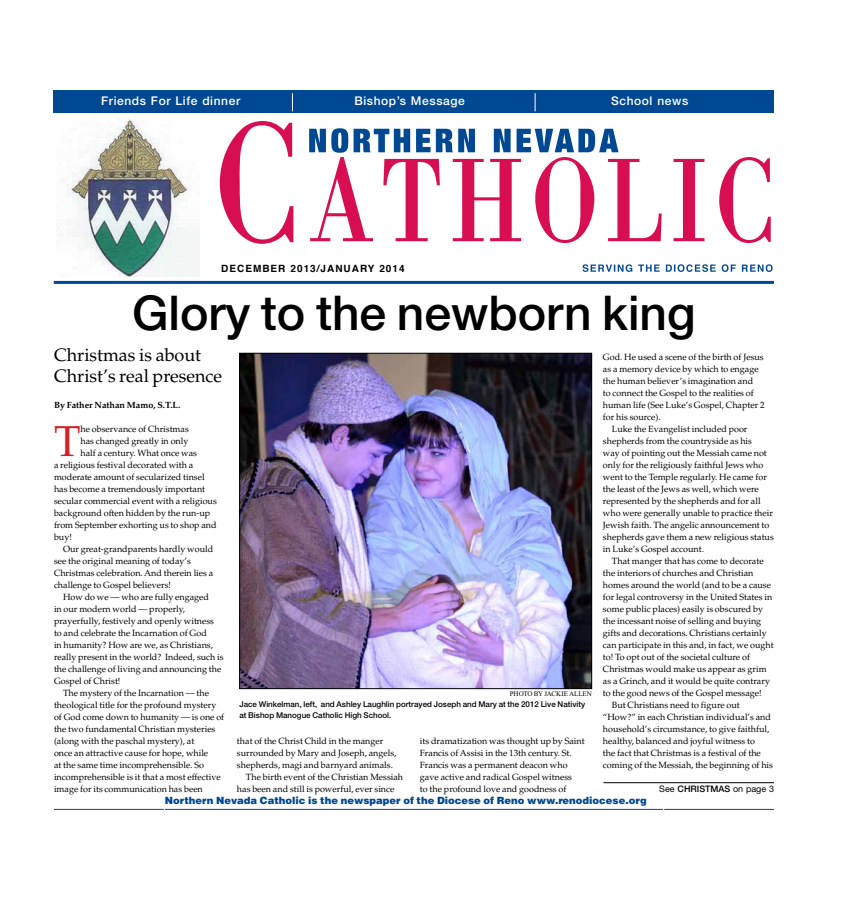
<style>
.page{position:relative;width:864px;height:900px;background:#fff}
.page>*{position:absolute;margin:0;border:0;box-sizing:border-box;transform-origin:0 0}
.t1{font:500 48px "Helvetica Neue LT Pro";color:#000}
.t2{font:43.3px "Palatino LT Std";color:#d2232a}
.t3{font:18px/21px "Palatino LT Std";color:#000}
.t4{font:500 12px "Helvetica Neue LT Pro";letter-spacing:.05em;color:#fff}
.t5{font:900 10px "Helvetica LT Std";color:#004892}
.t6{font:700 10px "Helvetica";letter-spacing:.1em;color:#000}
.t7{font:9px/12px "Palatino LT Std";color:#000}
.t8{font:700 9px "Palatino LT Std";color:#000}
.t9{font:9px "Helvetica Neue LT Pro";color:#000}
.t10{font:500 8px/11px "Helvetica Neue LT Pro";color:#000}
.t11{font:7px "Times New Roman PS Std";color:#000}
.s1{font-weight:500}
</style>
<div class="page">
<hr style="left:54px;top:809px;width:720px;height:1px;background:#004892">
<hr style="left:54px;top:281px;width:720px;height:3px;background:#004892">
<div style="left:54px;top:90px;width:720px;height:22px;background:#004892"></div>
<svg style="left:535px;top:93px;width:1px;height:18px"></svg>
<svg style="left:292px;top:93px;width:1px;height:18px"></svg>
<img style="left:56px;top:119px;width:144px;height:158px">
<svg style="left:583px;top:264px;width:190px;height:8px"></svg>
<svg style="left:220px;top:121px;width:551px;height:123px"></svg>
<svg style="left:309px;top:128px;width:310px;height:25px"></svg>
<img style="left:241px;top:355px;width:349px;height:332px">
<div style="left:239px;top:353px;width:353px;height:336px;border:1px solid #000"></div>
<hr style="left:603px;top:782px;width:171px;height:1px;background:#000">
<h3 class="t4" style="left:101px;top:94px;width:141px">Friends For Life dinner</h3>
<h3 class="t4" style="left:354px;top:94px;width:112px">Bishop’s Message</h3>
<h3 class="t4" style="left:611px;top:94px;width:79px">School news</h3>
<p class="t6" style="left:221px;top:260px;width:185px">DECEMBER 2013/JANUARY 2014</p>
<h1 class="t1" style="left:132px;top:284px;width:565px">Glory to the newborn king</h1>
<h3 class="t3" style="left:54px;top:344px;width:170px">Christmas is about<br>Christ’s real presence</h3>
<p class="t8" style="left:54px;top:400px;width:128px">By Father Nathan Mamo, S.T.L.</p>
<h2 class="t2" style="left:54px;top:416px;width:28px">T</h2>
<p class="t7" style="left:81px;top:423px;width:110px">he observance of Christmas</p>
<p class="t7" style="left:81px;top:435px;width:109px">has changed greatly in only</p>
<p class="t7" style="left:81px;top:447px;width:118px">half a century. What once was</p>
<p class="t7" style="left:54px;top:459px;width:141px">a religious festival decorated with a</p>
<p class="t7" style="left:54px;top:471px;width:152px">moderate amount of secularized tinsel</p>
<p class="t7" style="left:54px;top:483px;width:153px">has become a tremendously important</p>
<p class="t7" style="left:54px;top:495px;width:164px">secular commercial event with a religious</p>
<p class="t7" style="left:54px;top:507px;width:158px">background often hidden by the run-up</p>
<p class="t7" style="left:54px;top:519px;width:164px">from September exhorting us to shop and</p>
<p class="t7" style="left:54px;top:531px;width:19px">buy!</p>
<p class="t7" style="left:63px;top:543px;width:152px">Our great-grandparents hardly would</p>
<p class="t7" style="left:54px;top:555px;width:138px">see the original meaning of today’s</p>
<p class="t7" style="left:54px;top:567px;width:161px">Christmas celebration. And therein lies a</p>
<p class="t7" style="left:54px;top:579px;width:119px">challenge to Gospel believers!</p>
<p class="t7" style="left:63px;top:591px;width:148px">How do we — who are fully engaged</p>
<p class="t7" style="left:54px;top:603px;width:133px">in our modern world — properly,</p>
<p class="t7" style="left:54px;top:615px;width:162px">prayerfully, festively and openly witness</p>
<p class="t7" style="left:54px;top:627px;width:154px">to and celebrate the Incarnation of God</p>
<p class="t7" style="left:54px;top:639px;width:161px">in humanity? How are we, as Christians,</p>
<p class="t7" style="left:54px;top:651px;width:171px">really present in the world? Indeed, such is</p>
<p class="t7" style="left:54px;top:663px;width:169px">the challenge of living and announcing the</p>
<p class="t7" style="left:54px;top:675px;width:68px">Gospel of Christ!</p>
<p class="t7" style="left:63px;top:687px;width:148px">The mystery of the Incarnation — the</p>
<p class="t7" style="left:54px;top:699px;width:164px">theological title for the profound mystery</p>
<p class="t7" style="left:54px;top:711px;width:172px">of God come down to humanity — is one of</p>
<p class="t7" style="left:54px;top:723px;width:163px">the two fundamental Christian mysteries</p>
<p class="t7" style="left:54px;top:735px;width:142px">(along with the paschal mystery), at</p>
<p class="t7" style="left:54px;top:747px;width:156px">once an attractive cause for hope, while</p>
<p class="t7" style="left:54px;top:759px;width:152px">at the same time incomprehensible. So</p>
<p class="t7" style="left:54px;top:771px;width:168px">incomprehensible is it that a most effective</p>
<p class="t7" style="left:54px;top:783px;width:150px">image for its communication has been</p>
<p class="t11" style="left:510px;top:690px;width:84px">photo BY JACKIE ALLEN</p>
<p class="t10" style="left:239px;top:699px;width:347px">Jace Winkelman, left, and Ashley Laughlin portrayed Joseph and Mary at the 2012 Live Nativity at Bishop Manogue Catholic High School.</p>
<p class="t7" style="left:237px;top:735px;width:148px">that of the Christ Child in the manger</p>
<p class="t7" style="left:237px;top:747px;width:161px">surrounded by Mary and Joseph, angels,</p>
<p class="t7" style="left:237px;top:759px;width:157px">shepherds, magi and barnyard animals.</p>
<p class="t7" style="left:246px;top:771px;width:159px">The birth event of the Christian Messiah</p>
<p class="t7" style="left:237px;top:783px;width:159px">has been and still is powerful, ever since</p>
<p class="t7" style="left:420px;top:735px;width:166px">its dramatization was thought up by Saint Francis of Assisi in the 13th century. St.<br>Francis was a permanent deacon who gave active and radical Gospel witness<br>to the profound love and goodness of</p>
<p class="t7" style="left:603px;top:351px;width:162px">God. He used a scene of the birth of Jesus</p>
<p class="t7" style="left:603px;top:363px;width:157px">as a memory device by which to engage</p>
<p class="t7" style="left:603px;top:375px;width:152px">the human believer’s imagination and</p>
<p class="t7" style="left:603px;top:387px;width:152px">to connect the Gospel to the realities of</p>
<p class="t7" style="left:603px;top:399px;width:163px">human life (See Luke’s Gospel, Chapter 2</p>
<p class="t7" style="left:603px;top:411px;width:59px">for his source).</p>
<p class="t7" style="left:612px;top:423px;width:137px">Luke the Evangelist included poor</p>
<p class="t7" style="left:603px;top:435px;width:151px">shepherds from the countryside as his</p>
<p class="t7" style="left:603px;top:447px;width:165px">way of pointing out the Messiah came not</p>
<p class="t7" style="left:603px;top:459px;width:162px">only for the religiously faithful Jews who</p>
<p class="t7" style="left:603px;top:471px;width:165px">went to the Temple regularly. He came for</p>
<p class="t7" style="left:603px;top:483px;width:157px">the least of the Jews as well, which were</p>
<p class="t7" style="left:603px;top:495px;width:159px">represented by the shepherds and for all</p>
<p class="t7" style="left:603px;top:507px;width:172px">who were generally unable to practice their</p>
<p class="t7" style="left:603px;top:519px;width:168px">Jewish faith. The angelic announcement to</p>
<p class="t7" style="left:603px;top:531px;width:172px">shepherds gave them a new religious status</p>
<p class="t7" style="left:603px;top:543px;width:103px">in Luke’s Gospel account.</p>
<p class="t7" style="left:612px;top:555px;width:153px">That manger that has come to decorate</p>
<p class="t7" style="left:603px;top:567px;width:152px">the interiors of churches and Christian</p>
<p class="t7" style="left:603px;top:579px;width:170px">homes around the world (and to be a cause</p>
<p class="t7" style="left:603px;top:591px;width:171px">for legal controversy in the United States in</p>
<p class="t7" style="left:603px;top:603px;width:162px">some public places) easily is obscured by</p>
<p class="t7" style="left:603px;top:615px;width:160px">the incessant noise of selling and buying</p>
<p class="t7" style="left:603px;top:627px;width:165px">gifts and decorations. Christians certainly</p>
<p class="t7" style="left:603px;top:639px;width:172px">can participate in this and, in fact, we ought</p>
<p class="t7" style="left:603px;top:651px;width:149px">to! To opt out of the societal culture of</p>
<p class="t7" style="left:603px;top:663px;width:165px">Christmas would make us appear as grim</p>
<p class="t7" style="left:603px;top:675px;width:169px">as a Grinch, and it would be quite contrary</p>
<p class="t7" style="left:603px;top:687px;width:160px">to the good news of the Gospel message!</p>
<p class="t7" style="left:612px;top:699px;width:129px">But Christians need to figure out</p>
<p class="t7" style="left:603px;top:711px;width:169px">“How?” in each Christian individual’s and</p>
<p class="t7" style="left:603px;top:723px;width:168px">household’s circumstance, to give faithful,</p>
<p class="t7" style="left:603px;top:735px;width:154px">healthy, balanced and joyful witness to</p>
<p class="t7" style="left:603px;top:747px;width:159px">the fact that Christmas is a festival of the</p>
<p class="t7" style="left:603px;top:759px;width:172px">coming of the Messiah, the beginning of his</p>
<p class="t9" style="left:659px;top:783px;width:116px">See <span class="s1">CHRISTMAS</span> on page 3</p>
<p class="t5" style="left:165px;top:794px;width:483px">Northern Nevada Catholic is the newspaper of the Diocese of Reno www.renodiocese.org</p>
</div>
